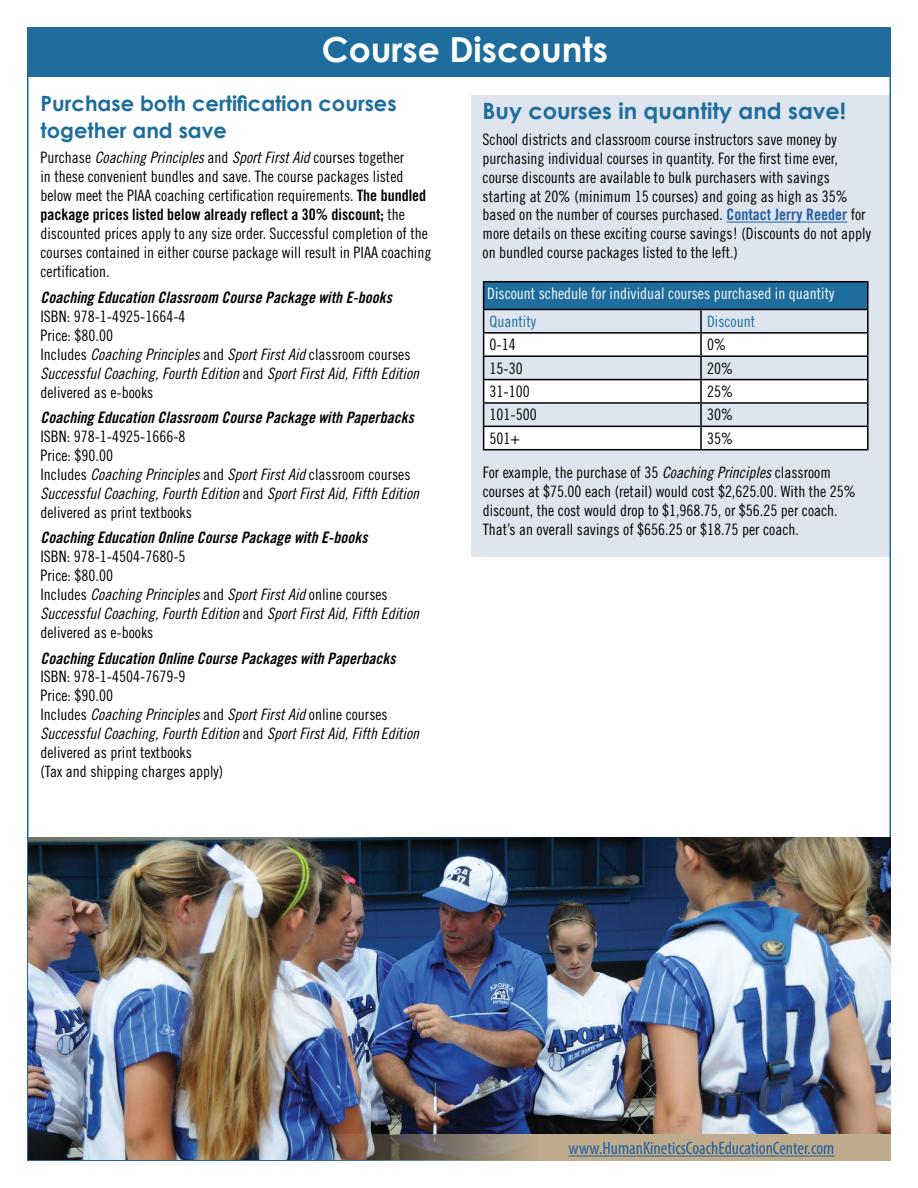
<style>
.page{position:relative;width:918px;height:1188px;background:#fff}
.page>*{position:absolute;margin:0;border:0;box-sizing:border-box;transform-origin:0 0}
.t1{font:700 34.5px "Century Gothic";color:#fff}
.t2{font:700 22.5px "Century Gothic";color:#1e6d9c}
.t3{font:700 21px/27px "Century Gothic";color:#1e6d9c}
.t4{font:condensed 18px "Myriad Pro";color:#215e9e}
.t5{font:15.75px/18.9px "Trade Gothic Cond Eighteen";color:#000}
.t6{font:15.75px/18.9px "Trade Gothic LT Std Cn 18";color:#000}
.t7{font:15.75px "Trade Gothic Cond Eighteen Obl";color:#000}
.t8{font:15.75px "Trade Gothic LT Std Cn 18 Obl";color:#000}
.t9{font:15.75px "Trade Gothic LT Std Bd Cn 20 Obl";color:#000}
.t10{font:15.75px "Trade Gothic LT Std Cn 18";color:#fff}
.t11{font:15.75px "Trade Gothic Bold Cond Twenty";color:#000}
.t12{font:15.75px "Trade Gothic LT Std Cn 18";color:#1e6d9c}
.s1{font-family:"Trade Gothic Cond Eighteen"}
.s2{font-family:"Trade Gothic Bold Cond Twenty"}
.s3{font-family:"Trade Gothic LT Std Cn 18"}
.s4{font-family:"Trade Gothic Bold Cond Twenty";color:#215e9e}
.s5{font-family:"Trade Gothic LT Std Cn 18 Obl"}
</style>
<div class="page">
<div style="left:471px;top:95px;width:420px;height:461px;background:#dfe5ef"></div>
<img style="left:28px;top:837px;width:863px;height:297px">
<hr style="left:727px;top:222px;width:120px;height:1px;background:#215e9e">
<hr style="left:701px;top:309px;width:168px;height:1px;background:#000">
<hr style="left:867px;top:310px;width:2px;height:22px;background:#000">
<hr style="left:701px;top:332px;width:168px;height:2px;background:#000">
<hr style="left:867px;top:334px;width:2px;height:21px;background:#000">
<hr style="left:701px;top:355px;width:168px;height:2px;background:#000">
<hr style="left:867px;top:357px;width:2px;height:22px;background:#000">
<hr style="left:701px;top:379px;width:168px;height:1px;background:#000">
<hr style="left:867px;top:380px;width:2px;height:22px;background:#000">
<hr style="left:701px;top:402px;width:168px;height:2px;background:#000">
<hr style="left:867px;top:404px;width:2px;height:22px;background:#000">
<hr style="left:701px;top:426px;width:168px;height:1px;background:#000">
<hr style="left:867px;top:427px;width:2px;height:22px;background:#000">
<hr style="left:483px;top:449px;width:218px;height:1px;background:#000">
<hr style="left:701px;top:449px;width:168px;height:1px;background:#000">
<hr style="left:483px;top:281px;width:218px;height:1px;background:#000">
<svg style="left:483px;top:282px;width:385px;height:167px"></svg>
<hr style="left:701px;top:281px;width:168px;height:1px;background:#000">
<hr style="left:867px;top:282px;width:2px;height:27px;background:#000">
<div style="left:27px;top:27px;width:864px;height:50px;background:#1e6d9c"></div>
<img style="left:27px;top:1134px;width:864px;height:27px">
<hr style="left:569px;top:1156px;width:265px;height:1px;background:#215e9e">
<h1 class="t1" style="left:322px;top:27px;width:288px">Course Discounts</h1>
<h3 class="t3" style="left:40px;top:89px;width:358px">Purchase both certification courses together and save</h3>
<p class="t7" style="left:40px;top:148px;width:365px"><span class="s1">Purchase</span> Coaching Principles <span class="s1">and</span> Sport First Aid <span class="s1">courses together</span></p>
<p class="t5" style="left:40px;top:167px;width:387px">in these convenient bundles and save. The course packages listed below meet the PIAA coaching certification requirements. <span class="s2">The bundled</span></p>
<p class="t11" style="left:40px;top:205px;width:366px">package prices listed below already reflect a 30% discount; <span class="s1">the</span></p>
<p class="t5" style="left:40px;top:224px;width:392px">discounted prices apply to any size order. Successful completion of the courses contained in either course package will result in PIAA coaching certification.</p>
<p class="t9" style="left:40px;top:288px;width:353px">Coaching Education Classroom Course Package with E-books</p>
<p class="t6" style="left:40px;top:307px;width:147px">ISBN: 978-1-4925-1664-4<br>Price: $80.00</p>
<p class="t7" style="left:40px;top:345px;width:371px"><span class="s3">Includes</span> Coaching Principles <span class="s3">and</span> Sport First Aid <span class="s3">classroom courses</span></p>
<p class="t8" style="left:40px;top:364px;width:380px">Successful Coaching, Fourth Edition <span class="s3">and</span> Sport First Aid, Fifth Edition</p>
<p class="t6" style="left:40px;top:382px;width:114px">delivered as e-books</p>
<p class="t9" style="left:40px;top:408px;width:375px">Coaching Education Classroom Course Package with Paperbacks</p>
<p class="t6" style="left:40px;top:427px;width:147px">ISBN: 978-1-4925-1666-8<br>Price: $90.00</p>
<p class="t7" style="left:40px;top:465px;width:371px"><span class="s3">Includes</span> Coaching Principles <span class="s3">and</span> Sport First Aid <span class="s3">classroom courses</span></p>
<p class="t8" style="left:40px;top:484px;width:380px">Successful Coaching, Fourth Edition <span class="s3">and</span> Sport First Aid, Fifth Edition</p>
<p class="t6" style="left:40px;top:503px;width:153px">delivered as print textbooks</p>
<p class="t9" style="left:40px;top:528px;width:329px">Coaching Education Online Course Package with E-books</p>
<p class="t6" style="left:40px;top:547px;width:147px">ISBN: 978-1-4504-7680-5<br>Price: $80.00</p>
<p class="t7" style="left:40px;top:585px;width:349px"><span class="s3">Includes</span> Coaching Principles <span class="s3">and</span> Sport First Aid <span class="s3">online courses</span></p>
<p class="t8" style="left:40px;top:604px;width:380px">Successful Coaching, Fourth Edition <span class="s3">and</span> Sport First Aid, Fifth Edition</p>
<p class="t6" style="left:40px;top:623px;width:114px">delivered as e-books</p>
<p class="t9" style="left:40px;top:648px;width:356px">Coaching Education Online Course Packages with Paperbacks</p>
<p class="t6" style="left:40px;top:667px;width:147px">ISBN: 978-1-4504-7679-9<br>Price: $90.00</p>
<p class="t7" style="left:40px;top:705px;width:349px"><span class="s3">Includes</span> Coaching Principles <span class="s3">and</span> Sport First Aid <span class="s3">online courses</span></p>
<p class="t8" style="left:40px;top:724px;width:380px">Successful Coaching, Fourth Edition <span class="s3">and</span> Sport First Aid, Fifth Edition</p>
<p class="t6" style="left:40px;top:743px;width:184px">delivered as print textbooks<br>(Tax and shipping charges apply)</p>
<h2 class="t2" style="left:483px;top:97px;width:365px">Buy courses in quantity and save!</h2>
<p class="t5" style="left:483px;top:130px;width:390px">School districts and classroom course instructors save money by purchasing individual courses in quantity. For the first time ever, course discounts are available to bulk purchasers with savings starting at 20% (minimum 15 courses) and going as high as 35% based on the number of courses purchased. <span class="s4">Contact Jerry Reeder</span> for more details on these exciting course savings! (Discounts do not apply on bundled course packages listed to the left.)</p>
<p class="t10" style="left:487px;top:284px;width:349px">Discount schedule for individual courses purchased in quantity</p>
<p class="t12" style="left:490px;top:312px;width:48px">Quantity</p>
<p class="t12" style="left:707px;top:312px;width:50px">Discount</p>
<p class="t6" style="left:490px;top:335px;width:28px">0-14</p>
<p class="t6" style="left:707px;top:335px;width:21px">0%</p>
<p class="t6" style="left:490px;top:358px;width:35px">15-30</p>
<p class="t6" style="left:707px;top:358px;width:28px">20%</p>
<p class="t6" style="left:490px;top:382px;width:42px">31-100</p>
<p class="t6" style="left:707px;top:382px;width:28px">25%</p>
<p class="t6" style="left:490px;top:405px;width:49px">101-500</p>
<p class="t6" style="left:707px;top:405px;width:28px">30%</p>
<p class="t6" style="left:490px;top:428px;width:32px">501+</p>
<p class="t6" style="left:707px;top:428px;width:28px">35%</p>
<p class="t6" style="left:483px;top:463px;width:375px">For example, the purchase of 35 <span class="s5">Coaching Principles</span> classroom courses at $75.00 each (retail) would cost $2,625.00. With the 25% discount, the cost would drop to $1,968.75, or $56.25 per coach.<br>That’s an overall savings of $656.25 or $18.75 per coach.</p>
<p class="t4" style="left:569px;top:1137px;width:267px">www.HumanKineticsCoachEducationCenter.com</p>
</div>
